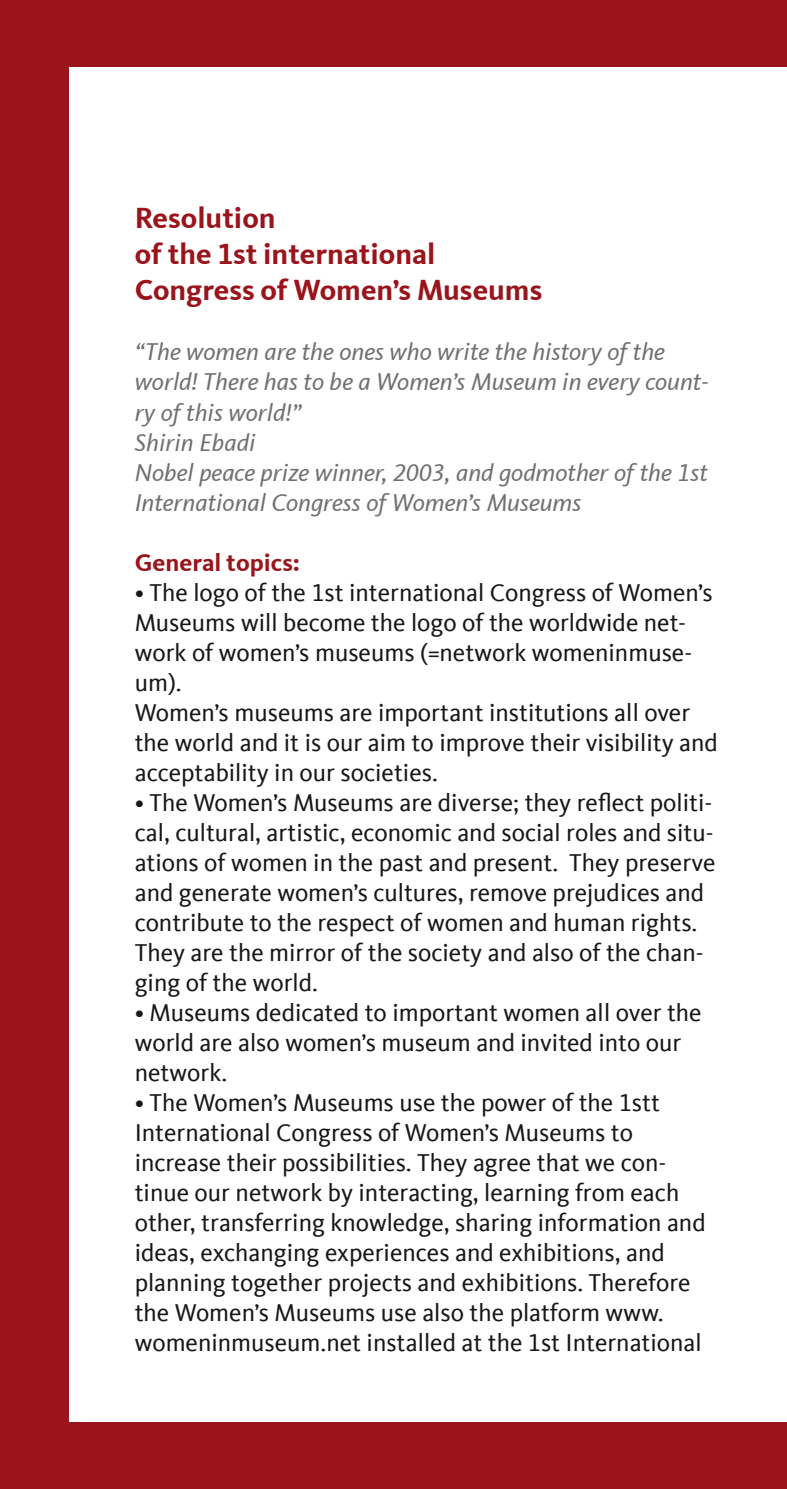
<style>
.page{position:relative;width:787px;height:1489px;background:#fff}
.page>*{position:absolute;margin:0;border:0;box-sizing:border-box;transform-origin:0 0}
.t1{font:700 30px/36px "CDU Kievit Tab";color:#9a141b}
.t2{font:25px/30px "CDU Kievit Tab";color:#1a171b}
.t3{font:italic 25px/30px "CDU Kievit Tab";color:#707173}
.t4{font:700 25px "CDU Kievit Tab";color:#9a141b}
</style>
<div class="page">
<div style="left:0;top:0;width:787px;height:1488px;background:#9a141b"></div>
<div style="left:69px;top:67px;width:718px;height:1354px;background:#fff"></div>
<p class="t1" style="left:135px;top:200px;width:409px">Resolution<br>of the 1st international<br>Congress of Women’s Museums</p>
<p class="t3" style="left:135px;top:337px;width:575px">“The women are the ones who write the history of the world! There has to be a Women’s Museum in every count&shy;ry of this world!”<br>Shirin Ebadi<br>Nobel peace prize winner, 2003, and godmother of the 1st International Congress of Women’s Museums</p>
<p class="t4" style="left:135px;top:547px;width:167px">General topics:</p>
<p class="t2" style="left:135px;top:577px;width:585px">• The logo of the 1st international Congress of Women’s Museums will become the logo of the worldwide net&shy;work of women’s museums (=network womeninmuse&shy;um).<br>Women’s museums are important institutions all over the world and it is our aim to improve their visibility and acceptability in our societies.</p>
<p class="t2" style="left:135px;top:787px;width:582px">• The Women’s Museums are diverse; they reflect politi&shy;cal, cultural, artistic, economic and social roles and situ&shy;ations of women in the past and present. They preserve and generate women’s cultures, remove prejudices and contribute to the respect of women and human rights.<br>They are the mirror of the society and also of the chan&shy;ging of the world.</p>
<p class="t2" style="left:135px;top:997px;width:568px">• Museums dedicated to important women all over the world are also women’s museum and invited into our network.</p>
<p class="t2" style="left:135px;top:1087px;width:572px">• The Women’s Museums use the power of the 1stt International Congress of Women’s Museums to increase their possibilities. They agree that we con&shy;tinue our network by interacting, learning from each other, transferring knowledge, sharing information and ideas, exchanging experiences and exhibitions, and planning together projects and exhibitions. Therefore the Women’s Museums use also the platform www. womeninmuseum.net installed at the 1st International</p>
</div>
